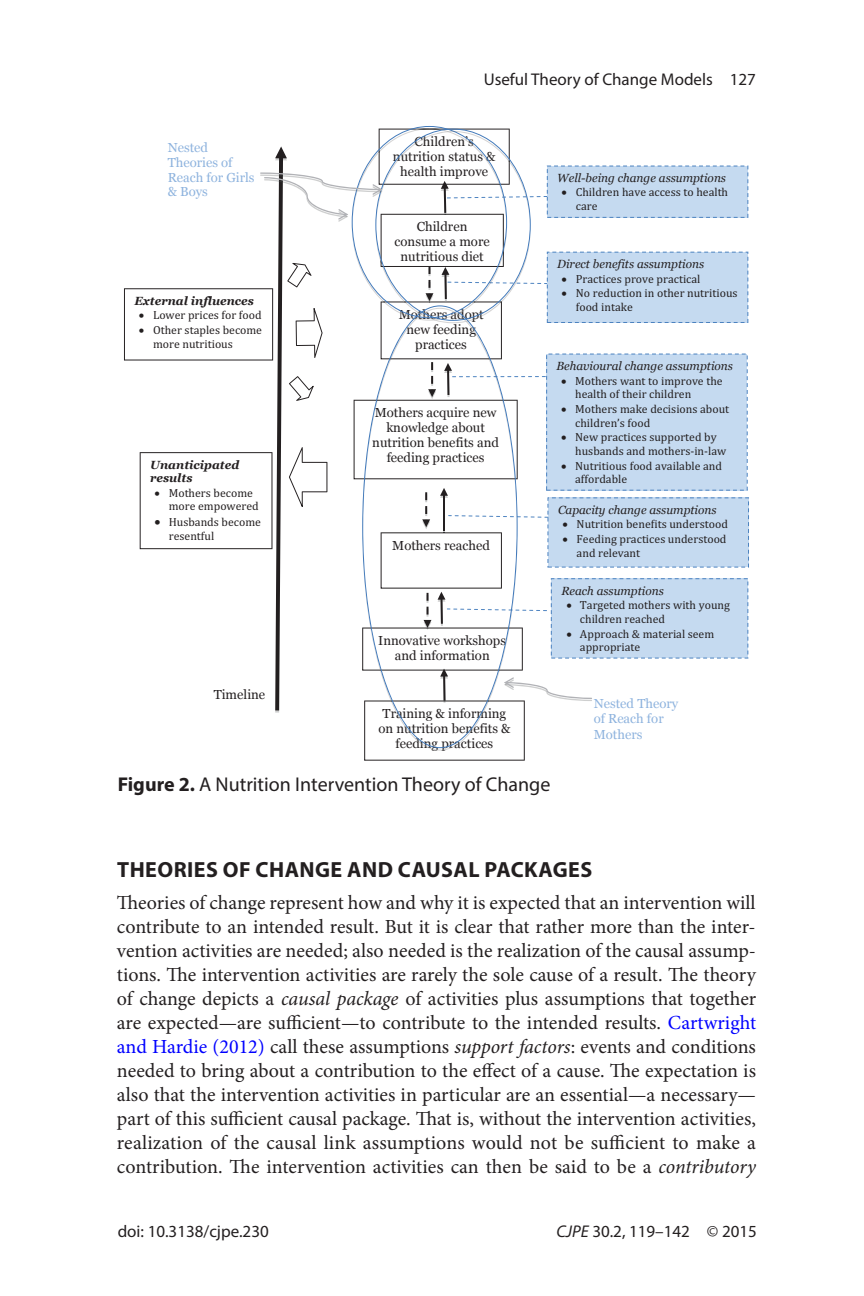
<style>
.page{position:relative;width:864px;height:1296px;background:#fff}
.page>*{position:absolute;margin:0;border:0;box-sizing:border-box;transform-origin:0 0}
.t1{font:700 22px "Myriad Pro";letter-spacing:.02em;color:#231f20}
.t2{font:20px/24px "Minion Pro";letter-spacing:.005em;color:#231f20;text-align:justify}
.t3{font:20px "Myriad Pro";color:#231f20}
.t4{font:17px "Myriad Pro";color:#231f20}
.t5{font:13px/15px "Georgia";color:#231f20;text-align:center}
.t6{font:13px/15px "Georgia";color:#8eb3de}
.t7{font:13px "Georgia";color:#2b2c2c}
.t8{font:11.8px/13.8px "Cambria";color:#231f20}
.t9{font:italic 11.8px "Georgia";color:#231f20}
.t10{font:italic 700 11.8px/13.4px "Georgia";color:#231f20}
.s1{color:#2b2c2c}
.s2{font-weight:700}
.s3{font-style:italic}
.s4{color:#00f}
</style>
<div class="page">
<svg style="left:124px;top:126px;width:625px;height:635px"></svg>
<p class="t6" style="left:168px;top:139px;width:88px">Nested<br>Theories of<br>Reach for Girls &amp; Boys</p>
<p class="t10" style="left:134px;top:294px;width:121px">External influences</p>
<p class="t8" style="left:139px;top:309px;width:124px">• Lower prices for food</p>
<p class="t8" style="left:153px;top:324px;width:111px;text-indent:-14px">• Other staples become more nutritious</p>
<p class="t10" style="left:150px;top:458px;width:91px">Unanticipated results</p>
<p class="t8" style="left:169px;top:487px;width:92px;text-indent:-14px">• Mothers become more empowered</p>
<p class="t8" style="left:169px;top:516px;width:94px;text-indent:-14px">• Husbands become resentful</p>
<p class="t5" style="left:214px;top:687px;width:53px">Timeline</p>
<p class="t4" style="left:484px;top:73px;width:274px">Useful Theory of Change Models 127</p>
<p class="t5" style="left:393px;top:134px;width:104px"><span class="s1">Ch</span>ildre<span class="s1">n’s nu</span>trition statu<span class="s1">s &amp; </span>health improve</p>
<p class="t5" style="left:395px;top:219px;width:97px">Children consume a more nutritious diet</p>
<p class="t7" style="left:399px;top:307px;width:87px">Mothers adopt</p>
<p class="t5" style="left:406px;top:322px;width:71px"><span class="s1">n</span>ew feedin<span class="s1">g </span>practices</p>
<p class="t5" style="left:372px;top:405px;width:128px"><span class="s1">M</span>others acquire new knowledge about nutrition benefits and feeding practices</p>
<p class="t5" style="left:392px;top:538px;width:99px">Mothers reached</p>
<p class="t5" style="left:378px;top:633px;width:129px">Innovative workshops and information</p>
<p class="t5" style="left:378px;top:706px;width:134px">T ining &amp; infor ing on n trition be fits &amp; fee<span class="s1">ding prac</span>tices</p>
<p class="t7" style="left:391px;top:706px;width:13px">ra</p>
<p class="t7" style="left:476px;top:706px;width:13px">m</p>
<p class="t7" style="left:404px;top:721px;width:9px">u</p>
<p class="t7" style="left:466px;top:721px;width:16px">ne</p>
<p class="t9" style="left:557px;top:171px;width:170px">Well-being change assumptions</p>
<p class="t8" style="left:576px;top:187px;width:154px;text-indent:-14px">• Children have access to health care</p>
<p class="t9" style="left:557px;top:257px;width:148px">Direct benefits assumptions</p>
<p class="t8" style="left:562px;top:273px;width:140px">• Practices prove practical</p>
<p class="t8" style="left:576px;top:287px;width:163px;text-indent:-14px">• No reduction in other nutritious food intake</p>
<p class="t9" style="left:557px;top:359px;width:178px">Behavioural change assumptions</p>
<p class="t8" style="left:575px;top:375px;width:149px;text-indent:-14px">• Mothers want to improve the health of their children</p>
<p class="t8" style="left:575px;top:403px;width:156px;text-indent:-14px">• Mothers make decisions about children’s food</p>
<p class="t8" style="left:575px;top:432px;width:153px;text-indent:-14px">• New practices supported by husbands and mothers-in-law</p>
<p class="t8" style="left:575px;top:460px;width:148px;text-indent:-14px">• Nutritious food available and affordable</p>
<p class="t9" style="left:558px;top:503px;width:160px">Capacity change assumptions</p>
<p class="t8" style="left:562px;top:519px;width:167px">• Nutrition bene-its understood</p>
<p class="t8" style="left:577px;top:533px;width:151px;text-indent:-14px">• Feeding practices understood and relevant</p>
<p class="t9" style="left:561px;top:584px;width:104px">Reach assumptions</p>
<p class="t8" style="left:580px;top:599px;width:152px;text-indent:-14px">• Targeted mothers with young children reached</p>
<p class="t8" style="left:580px;top:628px;width:136px;text-indent:-14px">• Approach &amp; material seem appropriate</p>
<p class="t6" style="left:594px;top:696px;width:86px">Nested Theory of Reach for<br>Mothers</p>
<p class="t3" style="left:118px;top:776px;width:434px"><span class="s2">Figure 2.</span> A Nutrition Intervention Theory of Change</p>
<p class="t1" style="left:117px;top:861px;width:477px">THEORIES OF CHANGE AND CAUSAL PACKAGES</p>
<p class="t2" style="left:117px;top:892px;width:641px">Theories of change represent how and why it is expected that an intervention will contribute to an intended result. But it is clear that rather more than the inter&shy;vention activities are needed; also needed is the realization of the causal assump&shy;tions. The intervention activities are rarely the sole cause of a result. The theory of change depicts a <span class="s3">causal package</span> of activities plus assumptions that together are expected—are sufficient—to contribute to the intended results. <span class="s4">Cartwright and Hardie (2012)</span> call these assumptions <span class="s3">support factors</span> : events and conditions needed to bring about a contribution to the effect of a cause. The expectation is also that the intervention activities in particular are an essential—a necessary— part of this sufficient causal package. That is, without the intervention activities, realization of the causal link assumptions would not be sufficient to make a contribution. The intervention activities can then be said to be a <span class="s3">contributory</span></p>
<p class="t4" style="left:118px;top:1225px;width:153px">doi: 10.3138/cjpe.230</p>
<p class="t4" style="left:556px;top:1225px;width:202px"><span class="s3">CJPE</span> 30.2, 119–142 © 2015</p>
</div>
